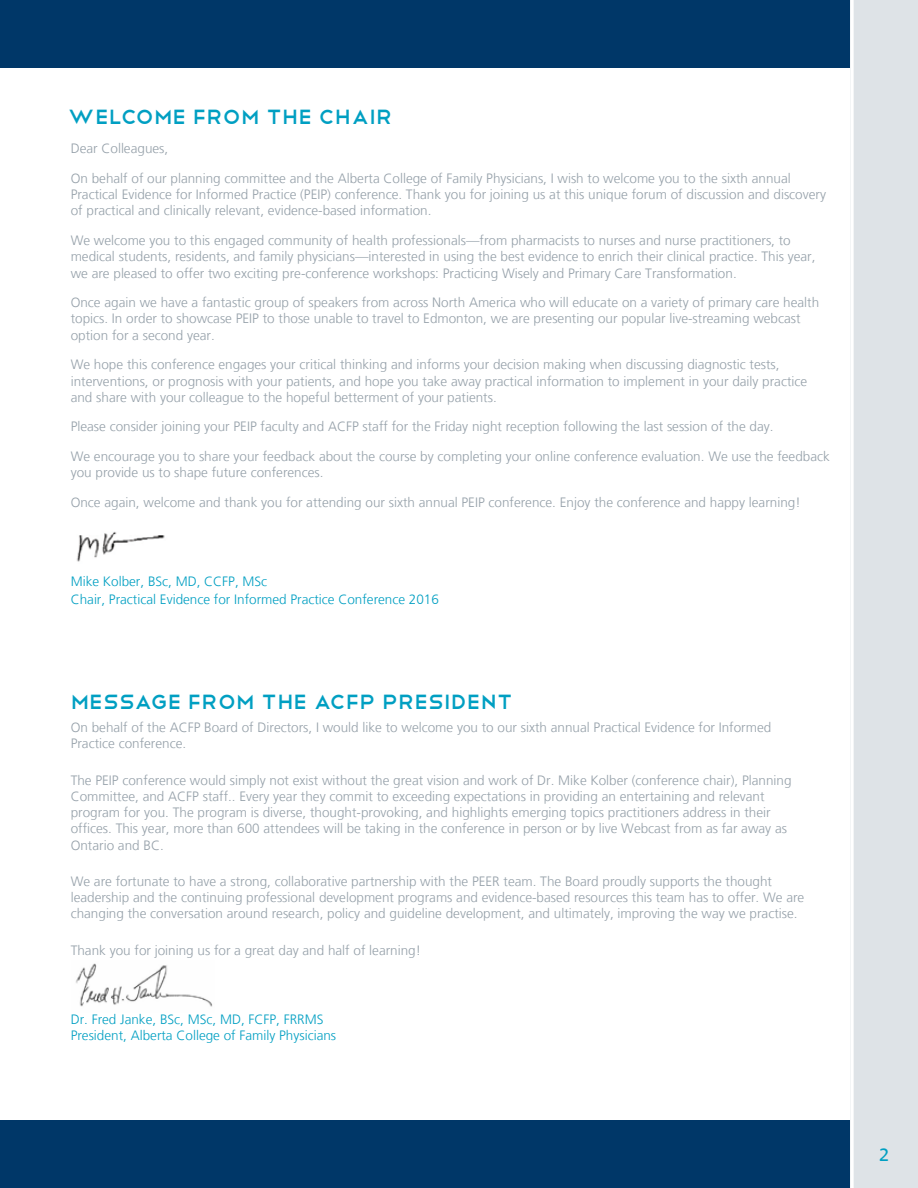
<style>
.page{position:relative;width:918px;height:1188px;background:#fff}
.page>*{position:absolute;margin:0;border:0;box-sizing:border-box;transform-origin:0 0}
.t1{font:27px "Telegrafico";color:#009fc2}
.t2{font:18px "Frutiger CE";color:#009fc2}
.t3{font:300 13.5px/16.2px "Frutiger LT";color:#95a0a9}
.t4{font:300 13.5px/18px "Frutiger LT";color:#009fc2}
</style>
<div class="page">
<img style="left:76px;top:531px;width:89px;height:31px">
<div style="left:0;top:1120px;width:865px;height:68px;background:#003768"></div>
<div style="left:0;top:0;width:865px;height:68px;background:#003768"></div>
<div style="left:850px;top:0;width:68px;height:1188px;background:#dee3e7"></div>
<hr style="left:850px;top:0;width:4px;height:1188px;background:#fff">
<img style="left:76px;top:963px;width:137px;height:44px">
<h1 class="t1" style="left:68px;top:99px;width:326px">Welcome from the Chair</h1>
<p class="t3" style="left:71px;top:134px;width:722px;line-height:29.7px">Dear Colleagues,<br>On behalf of our planning committee and the Alberta College of Family Physicians, I wish to welcome you to the sixth annual</p>
<p class="t3" style="left:71px;top:187px;width:757px">Practical Evidence for Informed Practice (PEIP) conference. Thank you for joining us at this unique forum of discussion and discovery of practical and clinically relevant, evidence-based information.</p>
<p class="t3" style="left:71px;top:233px;width:746px">We welcome you to this engaged community of health professionals—from pharmacists to nurses and nurse practitioners, to medical students, residents, and family physicians—interested in using the best evidence to enrich their clinical practice. This year, we are pleased to offer two exciting pre-conference workshops: Practicing Wisely and Primary Care Transformation.</p>
<p class="t3" style="left:71px;top:295px;width:750px">Once again we have a fantastic group of speakers from across North America who will educate on a variety of primary care health topics. In order to showcase PEIP to those unable to travel to Edmonton, we are presenting our popular live-streaming webcast option for a second year.</p>
<p class="t3" style="left:71px;top:357px;width:738px">We hope this conference engages your critical thinking and informs your decision making when discussing diagnostic tests, interventions, or prognosis with your patients, and hope you take away practical information to implement in your daily practice and share with your colleague to the hopeful betterment of your patients.</p>
<p class="t3" style="left:71px;top:412px;width:761px;line-height:29.7px">Please consider joining your PEIP faculty and ACFP staff for the Friday night reception following the last session of the day.<br>We encourage you to share your feedback about the course by completing your online conference evaluation. We use the feedback</p>
<p class="t3" style="left:71px;top:465px;width:254px">you provide us to shape future conferences.</p>
<p class="t3" style="left:71px;top:494px;width:731px">Once again, welcome and thank you for attending our sixth annual PEIP conference. Enjoy the conference and happy learning!</p>
<p class="t4" style="left:71px;top:573px;width:370px">Mike Kolber, BSc, MD, CCFP, MSc<br>Chair, Practical Evidence for Informed Practice Conference 2016</p>
<h1 class="t1" style="left:71px;top:684px;width:444px">Message From the ACFP President</h1>
<p class="t3" style="left:71px;top:720px;width:702px">On behalf of the ACFP Board of Directors, I would like to welcome you to our sixth annual Practical Evidence for Informed<br>Practice conference.</p>
<p class="t3" style="left:71px;top:772px;width:722px">The PEIP conference would simply not exist without the great vision and work of Dr. Mike Kolber (conference chair), Planning Committee, and ACFP staff.. Every year they commit to exceeding expectations in providing an entertaining and relevant program for you. The program is diverse, thought-provoking, and highlights emerging topics practitioners address in their offices. This year, more than 600 attendees will be taking in the conference in person or by live Webcast from as far away as Ontario and BC.</p>
<p class="t3" style="left:71px;top:873px;width:735px">We are fortunate to have a strong, collaborative partnership with the PEER team. The Board proudly supports the thought leadership and the continuing professional development programs and evidence-based resources this team has to offer. We are changing the conversation around research, policy and guideline development, and ultimately, improving the way we practise.</p>
<p class="t3" style="left:71px;top:942px;width:352px">Thank you for joining us for a great day and half of learning!</p>
<p class="t4" style="left:71px;top:1011px;width:267px;line-height:16.2px">Dr. Fred Janke, BSc, MSc, MD, FCFP, FRRMS<br>President, Alberta College of Family Physicians</p>
<h2 class="t2" style="left:879px;top:1144px;width:12px">2</h2>
</div>
